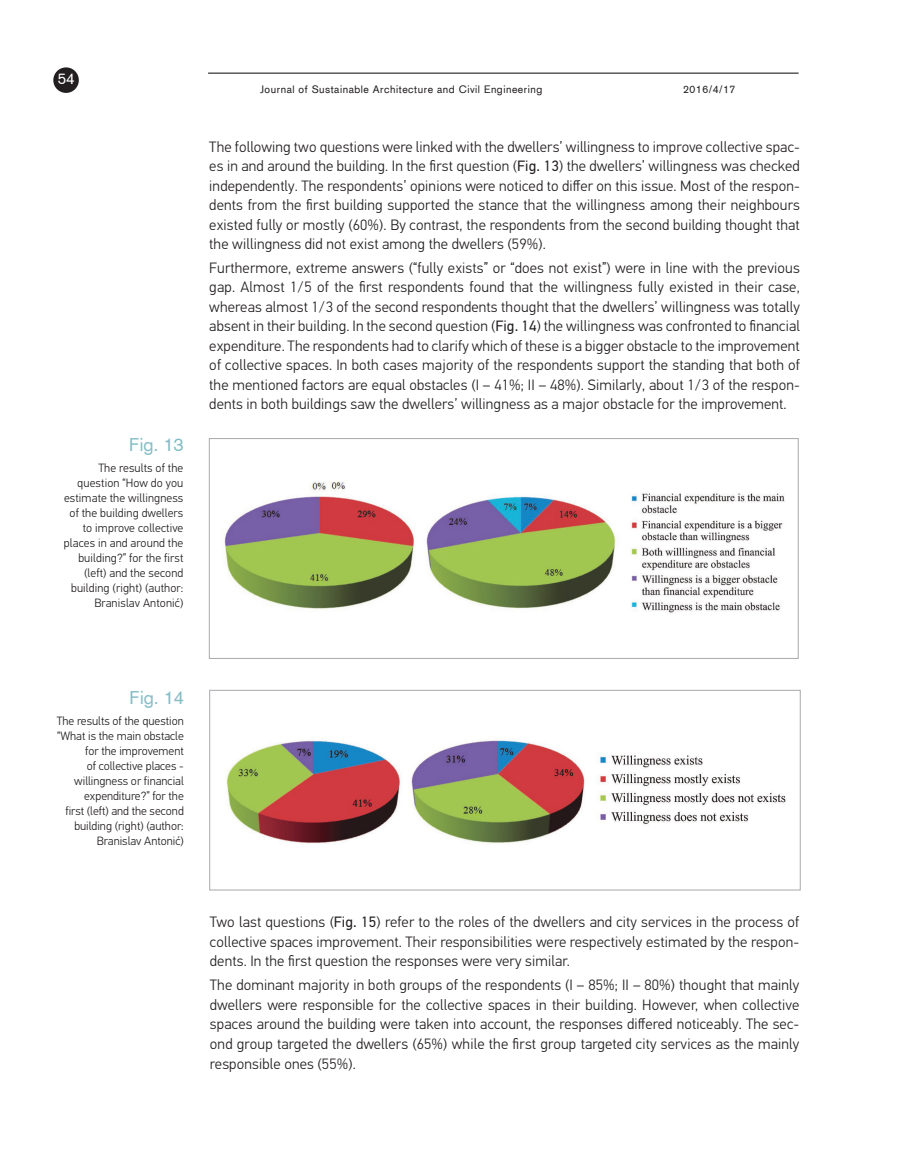
<style>
.page{position:relative;width:919px;height:1174px;background:#fff}
.page>*{position:absolute;margin:0;border:0;box-sizing:border-box;transform-origin:0 0}
.FIG_pavadinimas{font:18px "Akzidenz Grotesk";color:#85bdc5}
.pagrindinis{font:300 15px/19.5px "PF Din Text Pro";letter-spacing:.01em;color:#231f20;text-align:justify}
.t1{font:15px "Akzidenz Grotesk";color:#fff}
.FIG_tekstas{font:300 12px/15px "PF Din Text Pro";color:#231f20;text-align:right}
.t2{font:10.5px "Akzidenz Grotesk";letter-spacing:.05em;color:#231f20}
.s1{font-weight:400}
</style>
<div class="page">
<hr style="left:208px;top:73px;width:590px;height:1px;background:#231f20">
<div style="left:53px;top:67px;width:26px;height:26px;background:#231f20;border-radius:50%"></div>
<img style="left:224px;top:482px;width:561px;height:131px">
<div style="left:209px;top:438px;width:589px;height:221px;border:1px solid #a8a9ad"></div>
<img style="left:226px;top:740px;width:560px;height:103px">
<div style="left:209px;top:690px;width:591px;height:200px;border:1px solid #a8a9ad"></div>
<p class="t1" style="left:58px;top:69px;width:18px">54</p>
<p class="FIG_pavadinimas" style="left:129px;top:433px;width:56px">Fig. 13</p>
<p class="FIG_tekstas" style="left:64px;top:461px;width:121px">The results of the question “How do you estimate the willingness of the building dwellers to improve collective places in and around the building?” for the first (left) and the second building (right) (author:<br>Branislav Antonić)</p>
<p class="t2" style="left:260px;top:83px;width:284px">Journal of Sustainable Architecture and Civil Engineering</p>
<p class="t2" style="left:683px;top:83px;width:54px">2016/4/17</p>
<p class="pagrindinis" style="left:209px;top:137px;width:592px">The following two questions were linked with the dwellers’ willingness to improve collective spac&shy;es in and around the building. In the first question (<span class="s1">Fig. 13</span>) the dwellers’ willingness was checked independently. The respondents’ opinions were noticed to differ on this issue. Most of the respon&shy;dents from the first building supported the stance that the willingness among their neighbours existed fully or mostly (60%). By contrast, the respondents from the second building thought that the willingness did not exist among the dwellers (59%).</p>
<p class="pagrindinis" style="left:209px;top:258px;width:592px">Furthermore, extreme answers (“fully exists” or “does not exist”) were in line with the previous gap. Almost 1/5 of the first respondents found that the willingness fully existed in their case, whereas almost 1/3 of the second respondents thought that the dwellers’ willingness was totally absent in their building. In the second question (<span class="s1">Fig. 14</span>) the willingness was confronted to financial expenditure. The respondents had to clarify which of these is a bigger obstacle to the improvement of collective spaces. In both cases majority of the respondents support the standing that both of the mentioned factors are equal obstacles (I – 41%; II – 48%). Similarly, about 1/3 of the respon&shy;dents in both buildings saw the dwellers’ willingness as a major obstacle for the improvement.</p>
<p class="FIG_pavadinimas" style="left:129px;top:686px;width:56px">Fig. 14</p>
<p class="FIG_tekstas" style="left:57px;top:714px;width:129px">The results of the question “What is the main obstacle for the improvement<br>of collective places - willingness or financial expenditure?” for the<br>first (left) and the second building (right) (author:<br>Branislav Antonić)</p>
<p class="pagrindinis" style="left:210px;top:912px;width:590px">Two last questions (<span class="s1">Fig. 15</span>) refer to the roles of the dwellers and city services in the process of collective spaces improvement. Their responsibilities were respectively estimated by the respon&shy;dents. In the first question the responses were very similar.</p>
<p class="pagrindinis" style="left:210px;top:975px;width:591px">The dominant majority in both groups of the respondents (I – 85%; II – 80%) thought that mainly dwellers were responsible for the collective spaces in their building. However, when collective spaces around the building were taken into account, the responses differed noticeably. The sec&shy;ond group targeted the dwellers (65%) while the first group targeted city services as the mainly responsible ones (55%).</p>
</div>
